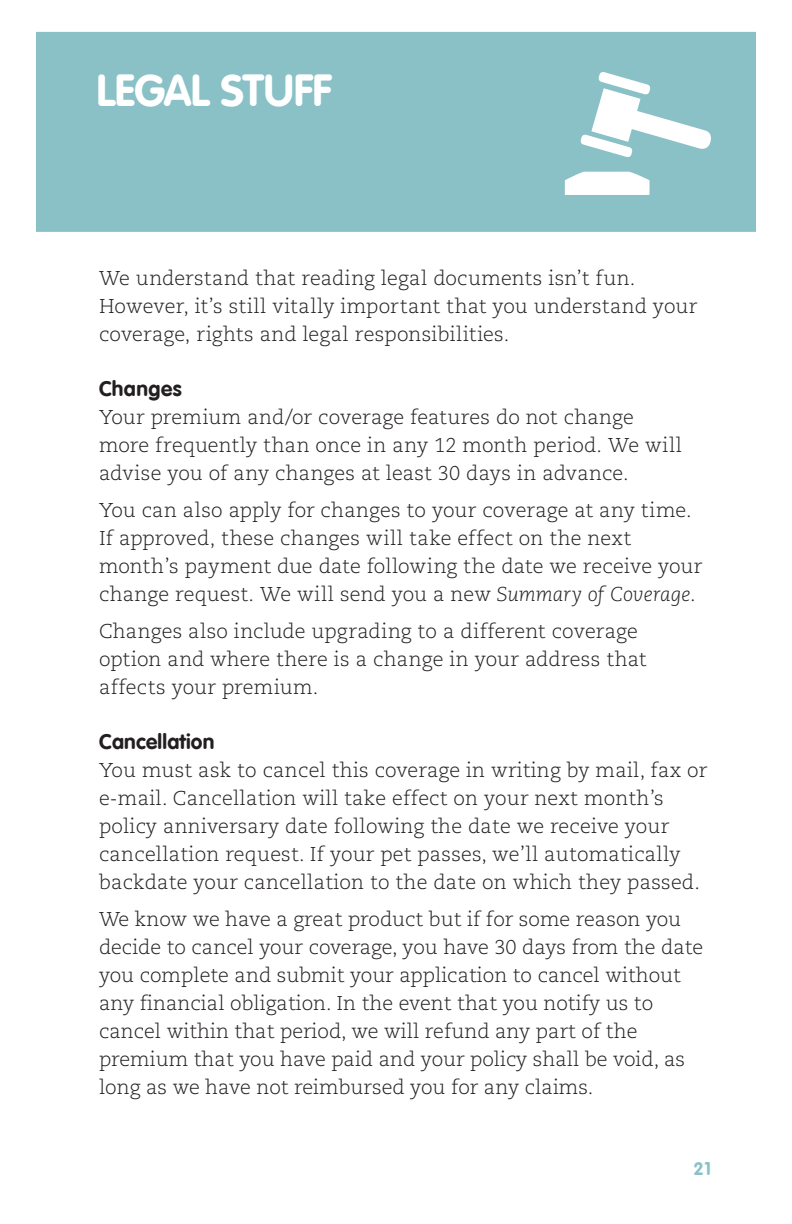
<style>
.page{position:relative;width:792px;height:1224px;background:#fff}
.page>*{position:absolute;margin:0;border:0;box-sizing:border-box;transform-origin:0 0}
.Head_1_-_NEW{font:700 44px "VAG Rounded LT Com";letter-spacing:-.015em;color:#fff}
.Subhead_2{font:700 21px "VAG Rounded LT Com";letter-spacing:.01em;color:#231f20}
.Text_last_paragraph{font:300 20px/28px "Caecilia LT Std";color:#231f20}
.Text{font:300 20px/28px "Caecilia LT Std";letter-spacing:.01em;color:#231f20}
.t1{font:700 18px "VAG Rounded LT Com";color:#8ac1c7}
.s1{font-style:italic}
</style>
<div class="page">
<div style="left:36px;top:32px;width:720px;height:200px;background:#8ac1c7"></div>
<svg style="left:580px;top:72px;width:131px;height:85px"></svg>
<svg style="left:565px;top:172px;width:85px;height:23px;background:#f5f9fa"></svg>
<p class="Head_1_-_NEW" style="left:96px;top:63px;width:237px">LEGAL STUFF</p>
<p class="Text_last_paragraph" style="left:99px;top:264px;width:600px">We understand that reading legal documents isn’t fun.<br>However, it’s still vitally important that you understand your coverage, rights and legal responsibilities.</p>
<p class="Subhead_2" style="left:99px;top:375px;width:84px">Changes</p>
<p class="Text" style="left:99px;top:403px;width:585px">Your premium and/or coverage features do not change more frequently than once in any 12 month period. We will advise you of any changes at least 30 days in advance.</p>
<p class="Text" style="left:99px;top:496px;width:605px">You can also apply for changes to your coverage at any time.<br>If approved, these changes will take effect on the next month’s payment due date following the date we receive your change request. We will send you a new <span class="s1">Summary of Coverage</span>.</p>
<p class="Text_last_paragraph" style="left:99px;top:617px;width:549px">Changes also include upgrading to a different coverage option and where there is a change in your address that affects your premium.</p>
<p class="Subhead_2" style="left:99px;top:728px;width:117px">Cancellation</p>
<p class="Text" style="left:99px;top:756px;width:610px">You must ask to cancel this coverage in writing by mail, fax or e-mail. Cancellation will take effect on your next month’s policy anniversary date following the date we receive your cancellation request. If your pet passes, we’ll automatically backdate your cancellation to the date on which they passed.</p>
<p class="Text_last_paragraph" style="left:99px;top:905px;width:606px">We know we have a great product but if for some reason you decide to cancel your coverage, you have 30 days from the date you complete and submit your application to cancel without any financial obligation. In the event that you notify us to cancel within that period, we will refund any part of the premium that you have paid and your policy shall be void, as long as we have not reimbursed you for any claims.</p>
<p class="t1" style="left:693px;top:1157px;width:19px">21</p>
</div>
